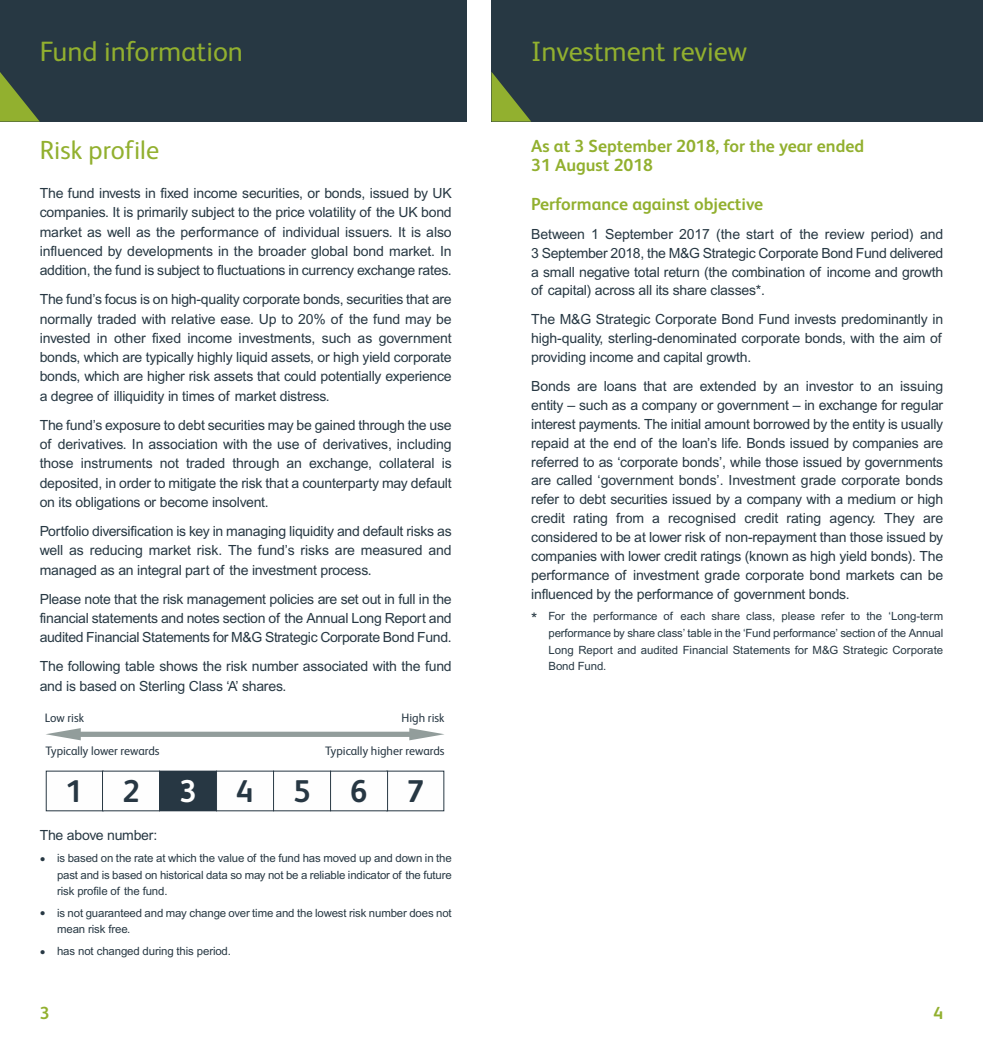
<style>
.page{position:relative;width:983px;height:1042px;background:#fff}
.page>*{position:absolute;margin:0;border:0;box-sizing:border-box;transform-origin:0 0}
.t1{font:700 31.5px "FS Albert";color:#273743}
.t2{font:700 31.5px "FS Albert";color:#fefefe}
.t3{font:28px "FS Albert";color:#92b02f}
.t4{font:26.25px "FS Albert";color:#92b02f}
.t5{font:700 17.5px/18.9px "FS Albert";color:#92b02f}
.t6{font:14px/19.2px "Arial";letter-spacing:-.015em;color:#273843;text-align:justify}
.t7{font:12.25px "FS Albert";letter-spacing:-.005em;color:#273743}
.t8{font:11.38px/16.6px "Arial";letter-spacing:-.01em;color:#273843;text-align:justify}
.s1{color:#273743}
.s2{font-size:16.62px}
.s3{font-size:15.75px}
</style>
<div class="page">
<div style="left:491px;top:0;width:491px;height:122px;background:#273843"></div>
<svg style="left:491px;top:72px;width:40px;height:50px"></svg>
<div style="left:0;top:0;width:466px;height:122px;background:#273843"></div>
<svg style="left:0;top:72px;width:40px;height:50px"></svg>
<div style="left:80px;top:732px;width:330px;height:5px;background:#929d9b"></div>
<svg style="left:409px;top:728px;width:35px;height:12px"></svg>
<svg style="left:46px;top:728px;width:35px;height:12px"></svg>
<div style="left:159px;top:771px;width:57px;height:40px;background:#273743"></div>
<div style="left:159px;top:770px;width:58px;height:41px;border:1px solid #273743"></div>
<div style="left:330px;top:770px;width:58px;height:41px;border:1px solid #273743"></div>
<h2 class="t3" style="left:40px;top:42px;width:205px">Fund information</h2>
<h3 class="t4" style="left:40px;top:141px;width:121px">Risk profile</h3>
<p class="t6" style="left:40px;top:185px;width:413px">The fund invests in fixed income securities, or bonds, issued by UK companies. It is primarily subject to the price volatility of the UK bond market as well as the performance of individual issuers. It is also influenced by developments in the broader global bond market. In addition, the fund is subject to fluctuations in currency exchange rates.</p>
<p class="t6" style="left:40px;top:291px;width:413px">The fund’s focus is on high-quality corporate bonds, securities that are normally traded with relative ease. Up to 20% of the fund may be invested in other fixed income investments, such as government bonds, which are typically highly liquid assets, or high yield corporate bonds, which are higher risk assets that could potentially experience a degree of illiquidity in times of market distress.</p>
<p class="t6" style="left:40px;top:417px;width:413px">The fund’s exposure to debt securities may be gained through the use of derivatives. In association with the use of derivatives, including those instruments not traded through an exchange, collateral is deposited, in order to mitigate the risk that a counterparty may default on its obligations or become insolvent.</p>
<p class="t6" style="left:40px;top:523px;width:413px">Portfolio diversification is key in managing liquidity and default risks as well as reducing market risk. The fund’s risks are measured and managed as an integral part of the investment process.</p>
<p class="t6" style="left:40px;top:590px;width:413px">Please note that the risk management policies are set out in full in the financial statements and notes section of the Annual Long Report and audited Financial Statements for M&amp;G Strategic Corporate Bond Fund.</p>
<p class="t6" style="left:40px;top:658px;width:413px">The following table shows the risk number associated with the fund and is based on Sterling Class ‘A’ shares.</p>
<p class="t7" style="left:45px;top:713px;width:41px">Low risk</p>
<p class="t7" style="left:401px;top:713px;width:44px">High risk</p>
<p class="t7" style="left:45px;top:747px;width:116px">Typically lower rewards</p>
<p class="t7" style="left:325px;top:747px;width:121px">Typically higher rewards</p>
<h1 class="t1" style="left:65px;top:780px;width:19px">1</h1>
<h1 class="t1" style="left:122px;top:780px;width:19px">2</h1>
<h1 class="t2" style="left:179px;top:780px;width:75px">3 <span class="s1">4</span></h1>
<h1 class="t1" style="left:293px;top:780px;width:19px">5</h1>
<h1 class="t1" style="left:350px;top:780px;width:19px">6</h1>
<h1 class="t1" style="left:407px;top:780px;width:19px">7</h1>
<p class="t6" style="left:40px;top:827px;width:119px">The above number:</p>
<p class="t8" style="left:57px;top:850px;width:396px;text-indent:-17px"><span class="s2">•</span> is based on the rate at which the value of the fund has moved up and down in the past and is based on historical data so may not be a reliable indicator of the future risk profile of the fund.</p>
<p class="t8" style="left:57px;top:905px;width:396px;text-indent:-17px"><span class="s2">•</span> is not guaranteed and may change over time and the lowest risk number does not mean risk free.</p>
<p class="t8" style="left:40px;top:944px;width:193px"><span class="s2">•</span> has not changed during this period.</p>
<p class="t5" style="left:40px;top:1006px;width:11px">3</p>
<h2 class="t3" style="left:531px;top:42px;width:217px">Investment review</h2>
<p class="t5" style="left:531px;top:139px;width:334px">As at 3 September 2018, for the year ended<br>31 August 2018</p>
<p class="t5" style="left:531px;top:196px;width:233px">Performance against objective</p>
<p class="t6" style="left:531px;top:226px;width:413px">Between 1 September 2017 (the start of the review period) and 3 September 2018, the M&amp;G Strategic Corporate Bond Fund delivered a small negative total return (the combination of income and growth of capital) across all its share classes*.</p>
<p class="t6" style="left:531px;top:311px;width:413px">The M&amp;G Strategic Corporate Bond Fund invests predominantly in high-quality, sterling-denominated corporate bonds, with the aim of providing income and capital growth.</p>
<p class="t6" style="left:531px;top:378px;width:413px">Bonds are loans that are extended by an investor to an issuing entity – such as a company or government – in exchange for regular interest payments. The initial amount borrowed by the entity is usually repaid at the end of the loan’s life. Bonds issued by companies are referred to as ‘corporate bonds’, while those issued by governments are called ‘government bonds’. Investment grade corporate bonds refer to debt securities issued by a company with a medium or high credit rating from a recognised credit rating agency. They are considered to be at lower risk of non-repayment than those issued by companies with lower credit ratings (known as high yield bonds). The performance of investment grade corporate bond markets can be influenced by the performance of government bonds.</p>
<p class="t8" style="left:548px;top:609px;width:396px;text-indent:-17px"><span class="s3">*</span> For the performance of each share class, please refer to the ‘Long-term performance by share class’ table in the ‘Fund performance’ section of the Annual Long Report and audited Financial Statements for M&amp;G Strategic Corporate Bond Fund.</p>
<p class="t5" style="left:933px;top:1006px;width:11px">4</p>
</div>
